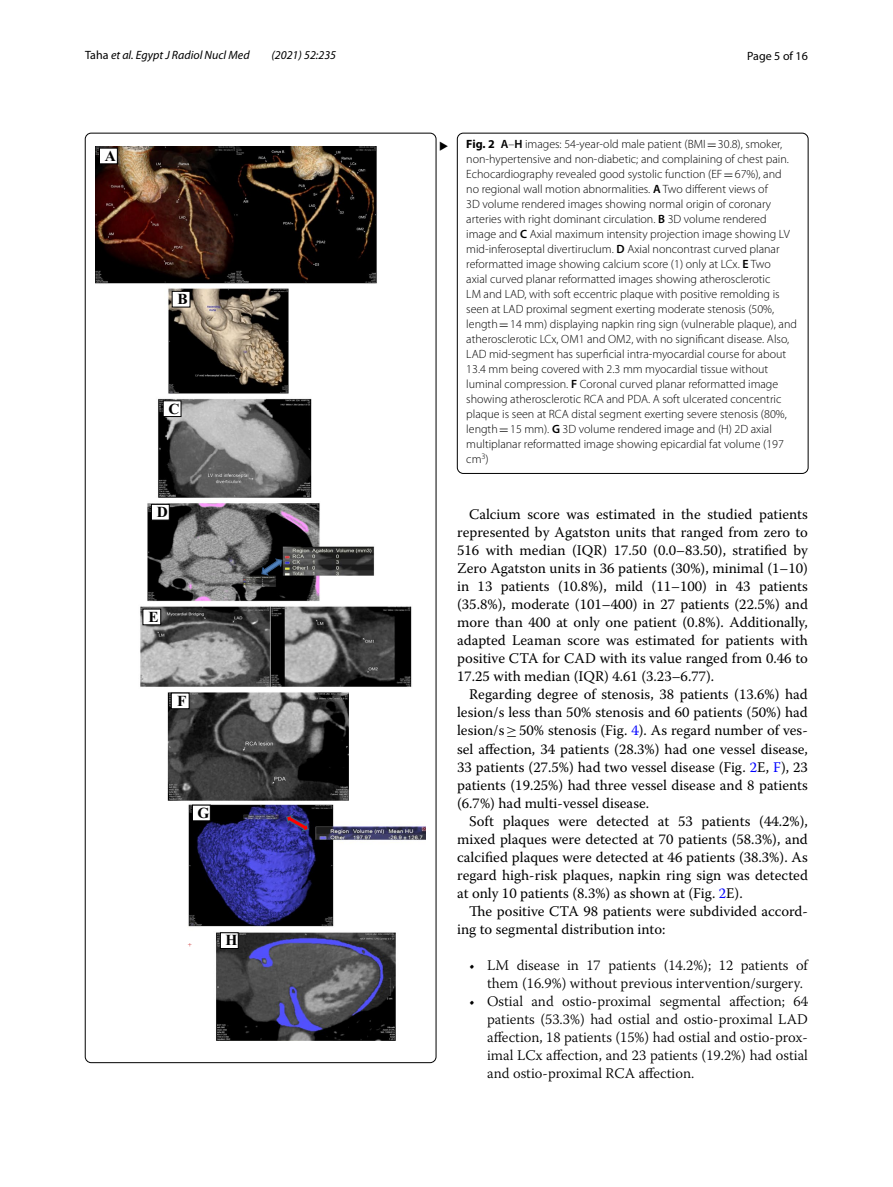
<style>
.page{position:relative;width:893px;height:1187px;background:#fff}
.page>*{position:absolute;margin:0;border:0;box-sizing:border-box;transform-origin:0 0}
.t1{font:15.3px "Times New Roman PS Bold MT2";color:#000}
.t2{font:15px "STIX";color:#000}
.t3{font:14.7px/18px "Warnock Pro";color:#000;text-align:justify}
.t4{font:300 14.7px/18px "Warnock Pro";color:#000}
.t5{font:300 12px/15px "Myriad Pro";color:#000}
.t6{font:italic 12px "Myriad Pro";color:#000}
.t7{font:12px "Myriad Pro";color:#000}
.t8{font:italic 6.75px "Times New Roman";color:#c00000}
.s1{font-style:normal}
.s2{font-weight:700}
.s3{font-weight:600}
.s4{font-family:"MTSY";font-weight:400}
.s5{font-family:"MTSY"}
.s6{color:#00f}
</style>
<div class="page">
<img style="left:95px;top:147px;width:331px;height:893px">
<div style="left:172px;top:291px;width:18px;height:16px;background:#fff;border:1px solid #000"></div>
<div style="left:163px;top:400px;width:18px;height:17px;background:#fff;border:1px solid #000"></div>
<div style="left:99px;top:148px;width:19px;height:16px;background:#fff;border:1px solid #000"></div>
<svg style="left:261px;top:557px;width:22px;height:19px"></svg>
<div style="left:151px;top:504px;width:19px;height:16px;background:#fff;border:1px solid #000"></div>
<div style="left:143px;top:608px;width:18px;height:17px;background:#fff;border:1px solid #000"></div>
<div style="left:171px;top:692px;width:18px;height:17px;background:#fff;border:1px solid #000"></div>
<svg style="left:285px;top:813px;width:25px;height:19px"></svg>
<div style="left:192px;top:804px;width:19px;height:17px;background:#fff;border:1px solid #000"></div>
<div style="left:220px;top:932px;width:19px;height:16px;background:#fff;border:1px solid #000"></div>
<div style="left:457px;top:133px;width:351px;height:340px;border:1px solid #000;border-radius:6px"></div>
<p class="t6" style="left:85px;top:48px;width:166px"><span class="s1">Taha</span> et al. Egypt J Radiol Nucl Med</p>
<p class="t6" style="left:271px;top:48px;width:66px">(2021) 52:235</p>
<p class="t7" style="left:747px;top:48px;width:62px">Page 5 of 16</p>
<p class="t1" style="left:105px;top:145px;width:13px">A</p>
<p class="t1" style="left:178px;top:288px;width:12px">B</p>
<p class="t1" style="left:168px;top:398px;width:13px">C</p>
<p class="t1" style="left:157px;top:501px;width:13px">D</p>
<p class="t1" style="left:148px;top:606px;width:12px">E</p>
<p class="t1" style="left:177px;top:690px;width:11px">F</p>
<p class="t1" style="left:197px;top:802px;width:13px">G</p>
<p class="t8" style="left:187px;top:939px;width:6px">+</p>
<p class="t1" style="left:225px;top:929px;width:13px">H</p>
<p class="t2" style="left:439px;top:134px;width:11px">▸</p>
<p class="t5" style="left:466px;top:137px;width:332px"><span class="s2">Fig. 2</span> <span class="s3">A</span>–<span class="s3">H</span> images: 54-year-old male patient (BMI<span class="s4">=</span>30.8), smoker, non-hypertensive and non-diabetic; and complaining of chest pain.<br>Echocardiography revealed good systolic function (EF<span class="s4">=</span>67%), and no regional wall motion abnormalities. <span class="s3">A</span> Two different views of<br>3D volume rendered images showing normal origin of coronary arteries with right dominant circulation. <span class="s3">B</span> 3D volume rendered image and <span class="s3">C</span> Axial maximum intensity projection image showing LV mid-inferoseptal divertiruclum. <span class="s3">D</span> Axial noncontrast curved planar reformatted image showing calcium score (1) only at LCx. <span class="s3">E</span> Two<br>axial curved planar reformatted images showing atherosclerotic<br>LM and LAD, with soft eccentric plaque with positive remolding is seen at LAD proximal segment exerting moderate stenosis (50%, length<span class="s4">=</span>14 mm) displaying napkin ring sign (vulnerable plaque), and atherosclerotic LCx, OM1 and OM2, with no significant disease. Also, LAD mid-segment has superficial intra-myocardial course for about 13.4 mm being covered with 2.3 mm myocardial tissue without luminal compression. <span class="s3">F</span> Coronal curved planar reformatted image showing atherosclerotic RCA and PDA. A soft ulcerated concentric plaque is seen at RCA distal segment exerting severe stenosis (80%, length<span class="s4">=</span>15 mm). <span class="s3">G</span> 3D volume rendered image and (H) 2D axial multiplanar reformatted image showing epicardial fat volume (197 cm<sup>3</sup>)</p>
<p class="t3" style="left:457px;top:505px;width:352px;text-indent:12px">Calcium score was estimated in the studied patients represented by Agatston units that ranged from zero to 516 with median (IQR) 17.50 (0.0–83.50), stratified by Zero Agatston units in 36 patients (30%), minimal (1–10) in 13 patients (10.8%), mild (11–100) in 43 patients (35.8%), moderate (101–400) in 27 patients (22.5%) and more than 400 at only one patient (0.8%). Additionally, adapted Leaman score was estimated for patients with positive CTA for CAD with its value ranged from 0.46 to 17.25 with median (IQR) 4.61 (3.23–6.77).</p>
<p class="t3" style="left:457px;top:685px;width:352px;text-indent:12px">Regarding degree of stenosis, 38 patients (13.6%) had lesion/s less than 50% stenosis and 60 patients (50%) had lesion/s<span class="s5">≥</span>50% stenosis (Fig. <span class="s6">4</span>). As regard number of ves&shy;sel affection, 34 patients (28.3%) had one vessel disease, 33 patients (27.5%) had two vessel disease (Fig. <span class="s6">2</span>E, <span class="s6">F</span>), 23 patients (19.25%) had three vessel disease and 8 patients (6.7%) had multi-vessel disease.</p>
<p class="t3" style="left:457px;top:811px;width:352px;text-indent:12px">Soft plaques were detected at 53 patients (44.2%), mixed plaques were detected at 70 patients (58.3%), and calcified plaques were detected at 46 patients (38.3%). As regard high-risk plaques, napkin ring sign was detected at only 10 patients (8.3%) as shown at (Fig. <span class="s6">2</span>E).</p>
<p class="t3" style="left:457px;top:901px;width:352px;text-indent:12px">The positive CTA 98 patients were subdivided accord&shy;ing to segmental distribution into:</p>
<p class="t4" style="left:487px;top:956px;width:322px;text-indent:-18px">• LM disease in 17 patients (14.2%); 12 patients of them (16.9%) without previous intervention/surgery.</p>
<p class="t4" style="left:487px;top:992px;width:322px;text-align:justify;text-indent:-18px">• Ostial and ostio-proximal segmental affection; 64 patients (53.3%) had ostial and ostio-proximal LAD affection, 18 patients (15%) had ostial and ostio-prox&shy;imal LCx affection, and 23 patients (19.2%) had ostial and ostio-proximal RCA affection.</p>
</div>
